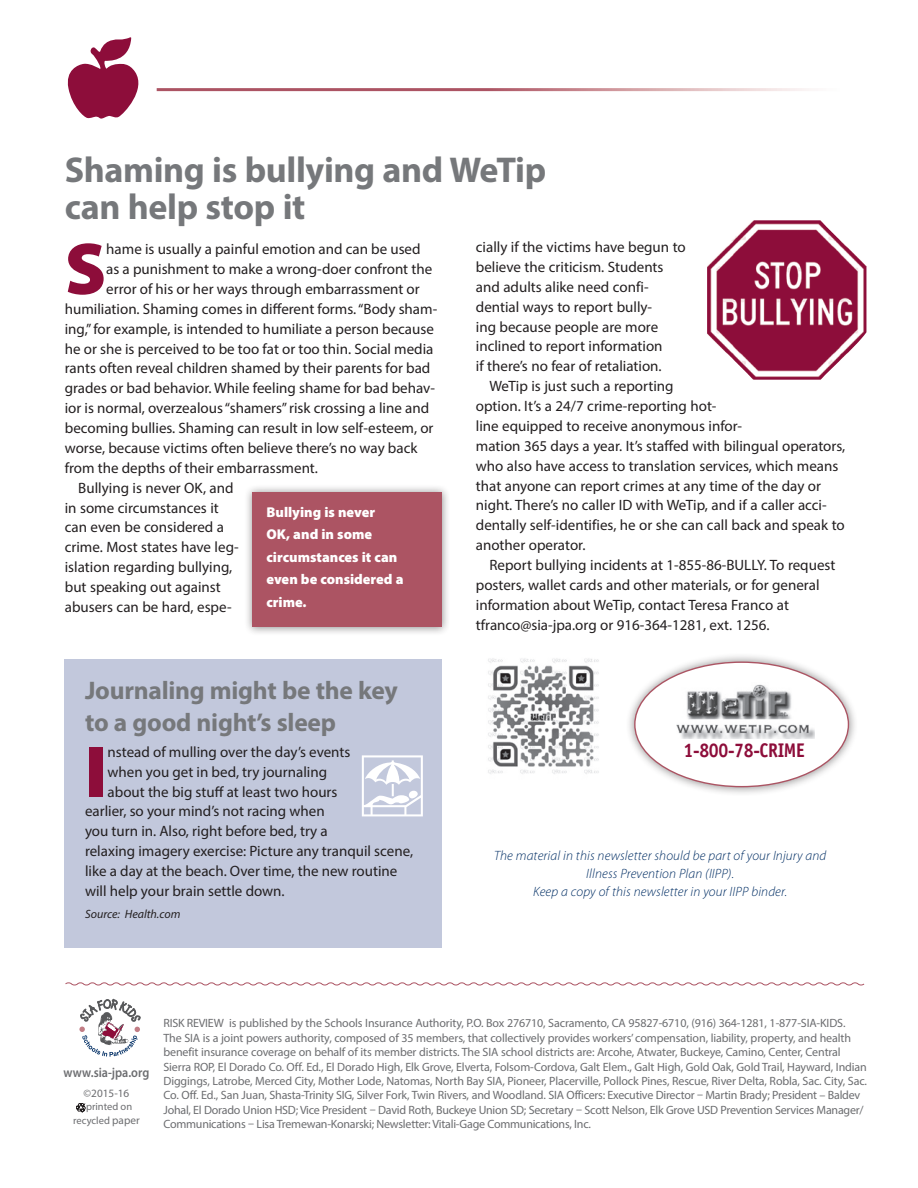
<style>
.page{position:relative;width:918px;height:1188px;background:#fff}
.page>*{position:absolute;margin:0;border:0;box-sizing:border-box;transform-origin:0 0}
.A{font:85.5px "Holiday Pi LT Std 2";color:#fff}
.drop{font:900 73.95px "Myriad Pro";color:#8d0d3a}
.A-2{font:700 36px/37.5px "Myriad Pro";letter-spacing:-.01em;color:#76787b}
.A-3{font:700 25.5px/31.5px "Myriad Pro";letter-spacing:-.01em;color:#76787b}
.HeadA{font:700 19.8px "Officina Sans Std";letter-spacing:-.02em;color:#8d0d3a;scale:.9 1}
.P2{font:15px/19.8px "Myriad Pro";color:#231f20}
.drop-2{font:15px "Myriad Pro";color:#231f20}
.Paragraph_Style_2{font:900 14.25px/22.5px "Myriad Pro";color:#fff}
.P2-2{font:italic 300 13.5px/18px "Myriad Pro";letter-spacing:.01em;color:#002e64;text-align:center}
.t1{font:600 13.5px "Myriad Pro";color:#6c6d70;scale:.9 1}
.Paragraph_Style_10{font:12px/14.4px "Myriad Pro";letter-spacing:-.01em;color:#6c6d70}
.source{font:italic 12px "Myriad Pro";color:#231f20}
.t2{font:11.25px "Myriad Pro";color:#6c6d70}
.t3{font:10.5px/13.5px "Myriad Pro";color:#6c6d70;text-align:center}
.s1{font-size:11.25px}
</style>
<div class="page">
<svg style="left:76px;top:1103px;width:9px;height:9px"></svg>
<div style="left:74px;top:994px;width:72px;height:66px;border:2px solid #fff;border-radius:50%"></div>
<svg style="left:79px;top:999px;width:62px;height:58px"></svg>
<img style="left:488px;top:658px;width:111px;height:116px">
<div style="left:65px;top:659px;width:377px;height:289px;background:#c2c8dc"></div>
<svg style="left:67px;top:37px;width:72px;height:82px"></svg>
<svg style="left:65px;top:982px;width:800px;height:4px"></svg>
<img style="left:707px;top:220px;width:159px;height:160px">
<div style="left:244px;top:484px;width:207px;height:152px;background:#231f20;opacity:.49"></div>
<div style="left:253px;top:492px;width:189px;height:135px;background:#ac5463"></div>
<div style="left:625px;top:652px;width:233px;height:144px;background:#231f20;opacity:.51"></div>
<div style="left:635px;top:662px;width:213px;height:125px;background:#fff;border-radius:50%"></div>
<img style="left:676px;top:684px;width:139px;height:55px">
<p class="A-2" style="left:65px;top:150px;width:483px">Shaming is bullying and WeTip can help stop it</p>
<p class="drop" style="left:65px;top:220px;width:43px">S</p>
<p class="drop-2" style="left:106px;top:240px;width:316px">hame is usually a painful emotion and can be used</p>
<p class="P2" style="left:476px;top:237px;width:211px">cially if the victims have begun to believe the criticism. Students and adults alike need confi&shy;dential ways to report bully-<br>ing because people are more inclined to report information<br>if there’s no fear of retaliation.</p>
<p class="P2" style="left:476px;top:376px;width:371px;text-indent:14px">WeTip is just such a reporting<br>option. It’s a 24/7 crime-reporting hot-<br>line equipped to receive anonymous infor-<br>mation 365 days a year. It’s staffed with bilingual operators, who also have access to translation services, which means that anyone can report crimes at any time of the day or night. There’s no caller ID with WeTip, and if a caller acci&shy;dentally self-identifies, he or she can call back and speak to another operator.</p>
<p class="P2" style="left:476px;top:555px;width:361px;text-indent:14px">Report bullying incidents at 1-855-86-BULLY. To request posters, wallet cards and other materials, or for general information about WeTip, contact Teresa Franco at tfranco@sia-jpa.org or 916-364-1281, ext. 1256.</p>
<p class="drop-2" style="left:106px;top:260px;width:327px">as a punishment to make a wrong-doer confront the</p>
<p class="drop-2" style="left:106px;top:280px;width:315px">error of his or her ways through embarrassment or</p>
<p class="drop-2" style="left:65px;top:300px;width:374px">humiliation. Shaming comes in different forms. “Body sham-</p>
<p class="drop-2" style="left:65px;top:319px;width:371px">ing,” for example, is intended to humiliate a person because</p>
<p class="drop-2" style="left:65px;top:339px;width:370px">he or she is perceived to be too fat or too thin. Social media</p>
<p class="drop-2" style="left:65px;top:359px;width:367px">rants often reveal children shamed by their parents for bad</p>
<p class="drop-2" style="left:65px;top:379px;width:372px">grades or bad behavior. While feeling shame for bad behav-</p>
<p class="drop-2" style="left:65px;top:399px;width:366px">ior is normal, overzealous “shamers” risk crossing a line and</p>
<p class="drop-2" style="left:65px;top:419px;width:370px">becoming bullies. Shaming can result in low self-esteem, or</p>
<p class="drop-2" style="left:65px;top:439px;width:354px">worse, because victims often believe there’s no way back</p>
<p class="drop-2" style="left:65px;top:459px;width:255px">from the depths of their embarrassment.</p>
<p class="P2" style="left:65px;top:478px;width:175px;text-indent:14px">Bullying is never OK, and in some circumstances it can even be considered a crime. Most states have leg&shy;islation regarding bullying, but speaking out against abusers can be hard, espe-</p>
<p class="Paragraph_Style_2" style="left:266px;top:500px;width:139px">Bullying is never<br>OK, and in some circumstances it can even be considered a crime.</p>
<p class="A-3" style="left:85px;top:674px;width:314px">Journaling might be the key to a good night’s sleep</p>
<p class="drop" style="left:85px;top:722px;width:24px">I</p>
<p class="drop-2" style="left:108px;top:743px;width:244px">nstead of mulling over the day’s events</p>
<p class="A" style="left:361px;top:737px;width:65px">•</p>
<p class="drop-2" style="left:108px;top:762px;width:221px">when you get in bed, try journaling</p>
<p class="drop-2" style="left:108px;top:782px;width:231px">about the big stuff at least two hours</p>
<p class="drop-2" style="left:85px;top:802px;width:241px">earlier, so your mind’s not racing when</p>
<p class="drop-2" style="left:85px;top:822px;width:244px">you turn in. Also, right before bed, try a</p>
<p class="drop-2" style="left:85px;top:842px;width:330px">relaxing imagery exercise: Picture any tranquil scene,</p>
<p class="drop-2" style="left:85px;top:862px;width:314px">like a day at the beach. Over time, the new routine</p>
<p class="drop-2" style="left:85px;top:882px;width:201px">will help your brain settle down.</p>
<p class="source" style="left:85px;top:906px;width:97px">Source: Health.com</p>
<p class="HeadA" style="left:684px;top:738px;width:136px">1-800-78-CRIME</p>
<p class="P2-2" style="left:494px;top:846px;width:334px">The material in this newsletter should be part of your Injury and<br>Illness Prevention Plan (IIPP).<br>Keep a copy of this newsletter in your IIPP binder.</p>
<p class="t1" style="left:64px;top:1064px;width:97px">www.sia-jpa.org</p>
<p class="t2" style="left:84px;top:1086px;width:47px">©2015-16</p>
<p class="t3" style="left:73px;top:1100px;width:68px">printed on recycled <span class="s1">paper</span></p>
<p class="Paragraph_Style_10" style="left:164px;top:1016px;width:705px">RISK REVIEW is published by the Schools Insurance Authority, P.O. Box 276710, Sacramento, CA 95827-6710, (916) 364-1281, 1-877-SIA-KIDS.<br>The SIA is a joint powers authority, composed of 35 members, that collectively provides workers’ compensation, liability, property, and health benefit insurance coverage on behalf of its member districts. The SIA school districts are: Arcohe, Atwater, Buckeye, Camino, Center, Central Sierra ROP, El Dorado Co. Off. Ed., El Dorado High, Elk Grove, Elverta, Folsom-Cordova, Galt Elem., Galt High, Gold Oak, Gold Trail, Hayward, Indian Diggings, Latrobe, Merced City, Mother Lode, Natomas, North Bay SIA, Pioneer, Placerville, Pollock Pines, Rescue, River Delta, Robla, Sac. City, Sac.<br>Co. Off. Ed., San Juan, Shasta-Trinity SIG, Silver Fork, Twin Rivers, and Woodland. SIA Officers: Executive Director – Martin Brady; President – Baldev Johal, El Dorado Union HSD; Vice President – David Roth, Buckeye Union SD; Secretary – Scott Nelson, Elk Grove USD Prevention Services Manager/ Communications – Lisa Tremewan-Konarski; Newsletter: Vitali-Gage Communications, Inc.</p>
</div>
